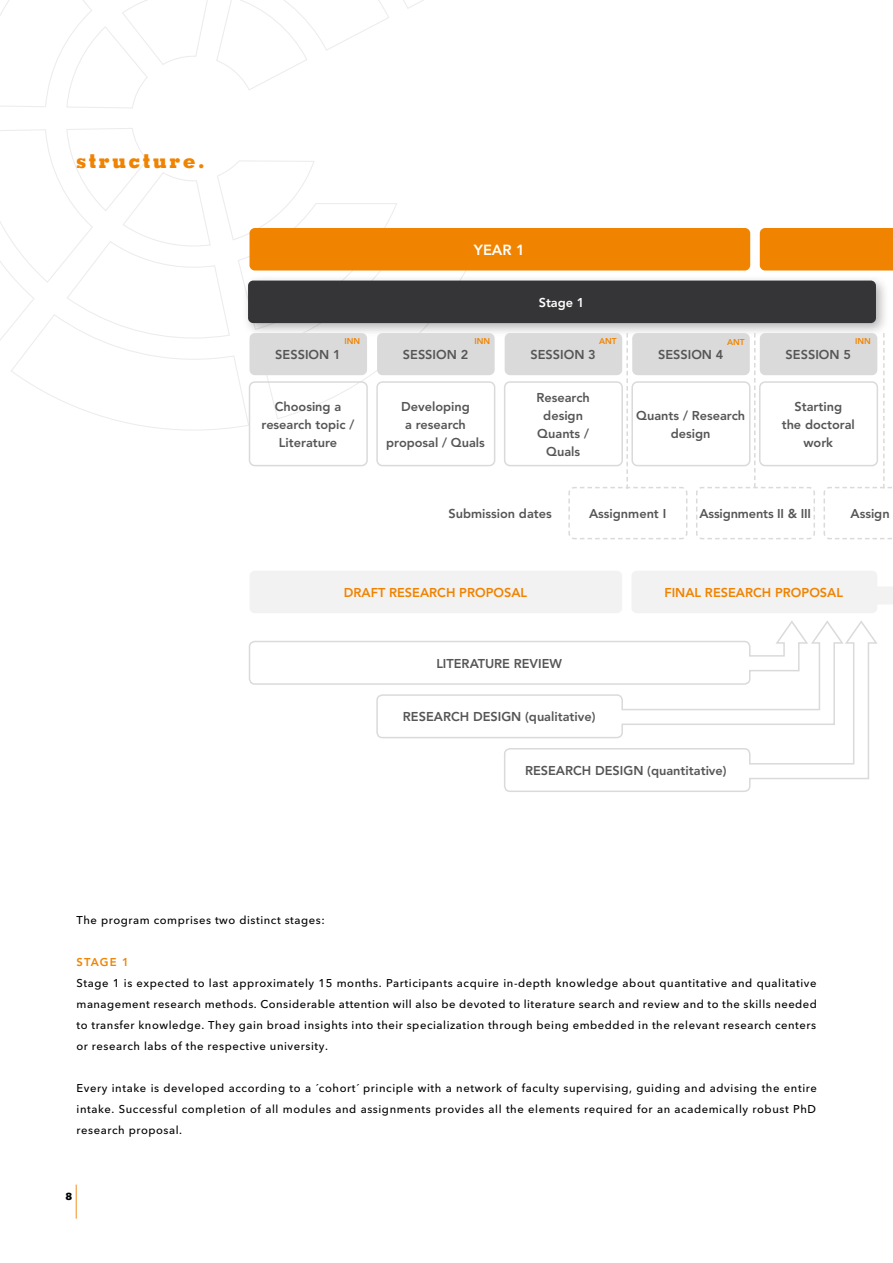
<style>
.page{position:relative;width:893px;height:1263px;background:#fff}
.page>*{position:absolute;margin:0;border:0;box-sizing:border-box;transform-origin:0 0}
.t1{font:800 19.5px "Memphis";letter-spacing:.125em;color:#f08300}
.t2{font:800 14.55px "Avenir";color:#fff}
.t3{font:800 12.75px/18px "Avenir";color:#565656;text-align:center}
.t4{font:800 12.75px "Avenir";color:#f08300}
.t5{font:800 12.75px "Avenir";color:#fff}
.t6{font:500 11.25px/21px "Avenir Next LT Pro";letter-spacing:.05em;color:#000;text-align:justify}
.t7{font:800 11.25px "Avenir";letter-spacing:.1em;color:#f08300}
.t8{font:800 10.2px "Memphis";color:#000}
.t9{font:800 8.4px "Avenir";color:#f08400}
</style>
<div class="page">
<hr style="left:76px;top:1184px;width:1px;height:35px;background:#f39023">
<div style="left:760px;top:228px;width:133px;height:42px;background:#f08400"></div>
<div style="left:871px;top:586px;width:22px;height:18px;background:#f2f2f2"></div>
<svg style="left:0;top:0;width:480px;height:431px"></svg>
<div style="left:242px;top:274px;width:648px;height:63px;background:#000;opacity:.3"></div>
<div style="left:248px;top:281px;width:628px;height:42px;background:#353537;border-radius:5px"></div>
<div style="left:249px;top:333px;width:118px;height:42px;background:#dadada;border-radius:5px"></div>
<div style="left:249px;top:228px;width:501px;height:42px;background:#f08400;border-radius:5px"></div>
<div style="left:249px;top:381px;width:119px;height:85px;border:2px solid #dadada;border-radius:5px"></div>
<div style="left:377px;top:333px;width:118px;height:42px;background:#dadada;border-radius:5px"></div>
<div style="left:376px;top:381px;width:119px;height:85px;border:2px solid #dadada;border-radius:5px"></div>
<div style="left:505px;top:333px;width:117px;height:42px;background:#dadada;border-radius:5px"></div>
<div style="left:504px;top:381px;width:119px;height:85px;border:2px solid #dadada;border-radius:5px"></div>
<div style="left:632px;top:333px;width:118px;height:42px;background:#dadada;border-radius:5px"></div>
<div style="left:760px;top:333px;width:117px;height:42px;background:#dadada;border-radius:5px"></div>
<svg style="left:568px;top:333px;width:120px;height:207px"></svg>
<svg style="left:695px;top:333px;width:121px;height:207px"></svg>
<svg style="left:823px;top:333px;width:69px;height:207px"></svg>
<div style="left:249px;top:571px;width:373px;height:42px;background:#f2f2f2;border-radius:5px"></div>
<div style="left:631px;top:571px;width:246px;height:42px;background:#f2f2f2;border-radius:5px"></div>
<svg style="left:376px;top:694px;width:127px;height:45px"></svg>
<svg style="left:249px;top:641px;width:254px;height:44px"></svg>
<svg style="left:503px;top:621px;width:374px;height:171px"></svg>
<h1 class="t1" style="left:77px;top:148px;width:130px">structure.</h1>
<p class="t2" style="left:474px;top:241px;width:52px">YEAR 1</p>
<p class="t5" style="left:539px;top:295px;width:47px">Stage 1</p>
<p class="t9" style="left:345px;top:336px;width:17px">INN</p>
<p class="t9" style="left:474px;top:336px;width:17px">INN</p>
<p class="t9" style="left:599px;top:336px;width:19px">ANT</p>
<p class="t9" style="left:727px;top:337px;width:19px">ANT</p>
<p class="t9" style="left:855px;top:336px;width:17px">INN</p>
<p class="t3" style="left:275px;top:345px;width:67px">SESSION 1</p>
<p class="t3" style="left:262px;top:397px;width:94px">Choosing a research topic /<br>Literature</p>
<p class="t3" style="left:403px;top:345px;width:67px">SESSION 2</p>
<p class="t3" style="left:386px;top:397px;width:100px">Developing<br>a research proposal / Quals</p>
<p class="t3" style="left:530px;top:345px;width:67px">SESSION 3</p>
<p class="t3" style="left:536px;top:388px;width:55px">Research design<br>Quants /<br>Quals</p>
<p class="t3" style="left:658px;top:345px;width:67px">SESSION 4</p>
<p class="t3" style="left:636px;top:406px;width:110px">Quants / Research design</p>
<p class="t3" style="left:786px;top:345px;width:67px">SESSION 5</p>
<p class="t3" style="left:782px;top:397px;width:75px">Starting<br>the doctoral work</p>
<p class="t3" style="left:448px;top:504px;width:105px">Submission dates</p>
<p class="t3" style="left:589px;top:504px;width:79px">Assignment I</p>
<p class="t3" style="left:699px;top:504px;width:113px">Assignments II &amp; III</p>
<p class="t3" style="left:850px;top:504px;width:41px">Assign</p>
<p class="t4" style="left:344px;top:585px;width:185px">DRAFT RESEARCH PROPOSAL</p>
<p class="t3" style="left:436px;top:654px;width:127px">LITERATURE REVIEW</p>
<p class="t3" style="left:403px;top:708px;width:194px">RESEARCH DESIGN (qualitative)</p>
<p class="t4" style="left:664px;top:585px;width:180px">FINAL RESEARCH PROPOSAL</p>
<p class="t3" style="left:525px;top:761px;width:203px">RESEARCH DESIGN (quantitative)</p>
<p class="t6" style="left:77px;top:910px;width:250px">The program comprises two distinct stages:</p>
<p class="t7" style="left:77px;top:955px;width:54px">STAGE 1</p>
<p class="t6" style="left:77px;top:973px;width:742px">Stage 1 is expected to last approximately 15 months. Participants acquire in-depth knowledge about quantitative and qualitative management research methods. Considerable attention will also be devoted to literature search and review and to the skills needed to transfer knowledge. They gain broad insights into their specialization through being embedded in the relevant research centers or research labs of the respective university.</p>
<p class="t6" style="left:77px;top:1078px;width:742px">Every intake is developed according to a ´cohort´ principle with a network of faculty supervising, guiding and advising the entire intake. Successful completion of all modules and assignments provides all the elements required for an academically robust PhD research proposal.</p>
<p class="t8" style="left:65px;top:1190px;width:8px">8</p>
</div>
